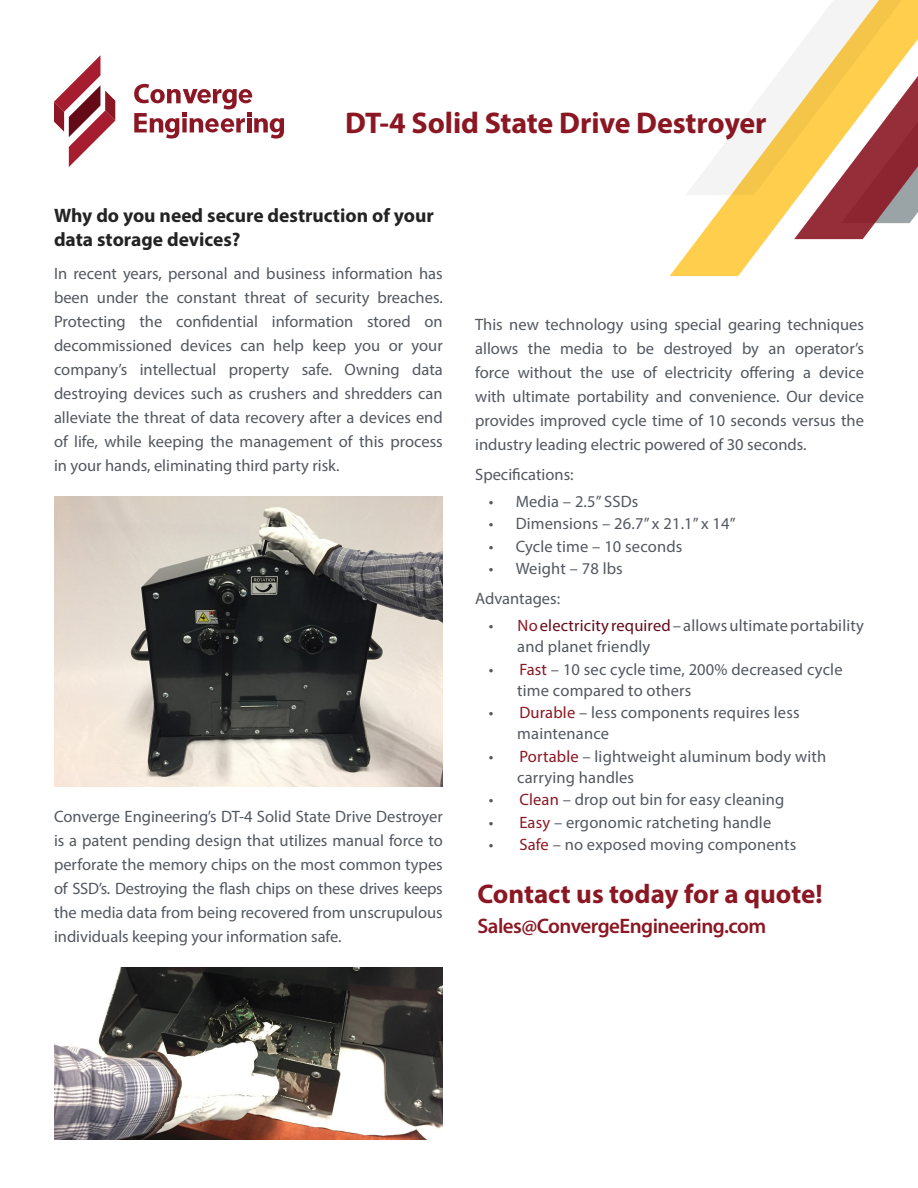
<style>
.page{position:relative;width:918px;height:1188px;background:#fff}
.page>*{position:absolute;margin:0;border:0;box-sizing:border-box;transform-origin:0 0}
.t1{font:700 30px "Myriad Pro";letter-spacing:-.005em;color:#8b1723}
.t2{font:700 27px "Myriad Pro";color:#8b1723}
.t3{font:600 21px "Myriad Pro";letter-spacing:-.025em;color:#8b1723}
.t4{font:700 19.5px/24px "Myriad Pro";color:#232323}
.t5{font:16.5px/24px "Myriad Pro";color:#535860;text-align:justify}
.t6{font:16.5px "Myriad Pro";letter-spacing:-.02em;color:#535860}
.s1{color:#8b1723}
.s2{color:#640917}
</style>
<div class="page">
<svg style="left:54px;top:55px;width:61px;height:112px"></svg>
<svg style="left:134px;top:84px;width:150px;height:55px"></svg>
<svg style="left:670px;top:195px;width:248px;height:81px"></svg>
<svg style="left:687px;top:0;width:231px;height:195px"></svg>
<img style="left:54px;top:497px;width:389px;height:289px">
<img style="left:54px;top:968px;width:389px;height:172px">
<p class="t1" style="left:345px;top:103px;width:423px">DT-4 Solid State Drive Destroyer</p>
<p class="t4" style="left:54px;top:203px;width:381px">Why do you need secure destruction of your data storage devices?</p>
<p class="t5" style="left:54px;top:261px;width:390px">In recent years, personal and business information has</p>
<p class="t5" style="left:54px;top:285px;width:390px">been under the constant threat of security breaches.<br>Protecting the confidential information stored on decommissioned devices can help keep you or your company’s intellectual property safe. Owning data destroying devices such as crushers and shredders can</p>
<p class="t5" style="left:54px;top:405px;width:390px">alleviate the threat of data recovery after a devices end</p>
<p class="t5" style="left:54px;top:429px;width:390px">of life, while keeping the management of this process</p>
<p class="t5" style="left:54px;top:453px;width:287px">in your hands, eliminating third party risk.</p>
<p class="t5" style="left:54px;top:804px;width:390px">Converge Engineering’s DT-4 Solid State Drive Destroyer is a patent pending design that utilizes manual force to</p>
<p class="t5" style="left:54px;top:852px;width:390px">perforate the memory chips on the most common types</p>
<p class="t6" style="left:54px;top:878px;width:390px">of SSD’s. Destroying the flash chips on these drives keeps</p>
<p class="t5" style="left:54px;top:900px;width:390px">the media data from being recovered from unscrupulous</p>
<p class="t5" style="left:54px;top:924px;width:289px">individuals keeping your information safe.</p>
<p class="t5" style="left:475px;top:312px;width:390px">This new technology using special gearing techniques allows the media to be destroyed by an operator’s force without the use of electricity offering a device with ultimate portability and convenience. Our device provides improved cycle time of 10 seconds versus the</p>
<p class="t5" style="left:475px;top:432px;width:333px">industry leading electric powered of 30 seconds.</p>
<p class="t5" style="left:475px;top:462px;width:100px">Specifications:</p>
<p class="t5" style="left:489px;top:489px;width:151px">• Media – 2.5” SSDs</p>
<p class="t5" style="left:489px;top:512px;width:249px">• Dimensions – 26.7” x 21.1” x 14”</p>
<p class="t5" style="left:489px;top:534px;width:195px">• Cycle time – 10 seconds</p>
<p class="t5" style="left:489px;top:557px;width:136px">• Weight – 78 lbs</p>
<p class="t5" style="left:475px;top:587px;width:86px">Advantages:</p>
<p class="t5" style="left:489px;top:614px;width:377px">• <span class="s1">No</span> <span class="s2">electricity required</span> – allows ultimate portability</p>
<p class="t5" style="left:517px;top:635px;width:135px">and planet friendly</p>
<p class="t5" style="left:489px;top:657px;width:355px">• <span class="s1">Fast</span> – 10 sec cycle time, 200% decreased cycle</p>
<p class="t5" style="left:517px;top:678px;width:176px">time compared to others</p>
<p class="t5" style="left:489px;top:701px;width:312px">• <span class="s1">Durable</span> – less components requires less</p>
<p class="t5" style="left:517px;top:722px;width:93px">maintenance</p>
<p class="t5" style="left:489px;top:744px;width:339px">• <span class="s1">Portable</span> – lightweight aluminum body with</p>
<p class="t5" style="left:517px;top:765px;width:118px">carrying handles</p>
<p class="t5" style="left:489px;top:788px;width:297px">• <span class="s1">Clean</span> – drop out bin for easy cleaning</p>
<p class="t5" style="left:489px;top:810px;width:284px">• <span class="s1">Easy</span> – ergonomic ratcheting handle</p>
<p class="t5" style="left:489px;top:833px;width:309px">• <span class="s1">Safe</span> – no exposed moving components</p>
<p class="t2" style="left:477px;top:876px;width:347px">Contact us today for a quote!</p>
<p class="t3" style="left:477px;top:912px;width:291px">Sales@ConvergeEngineering.com</p>
</div>
